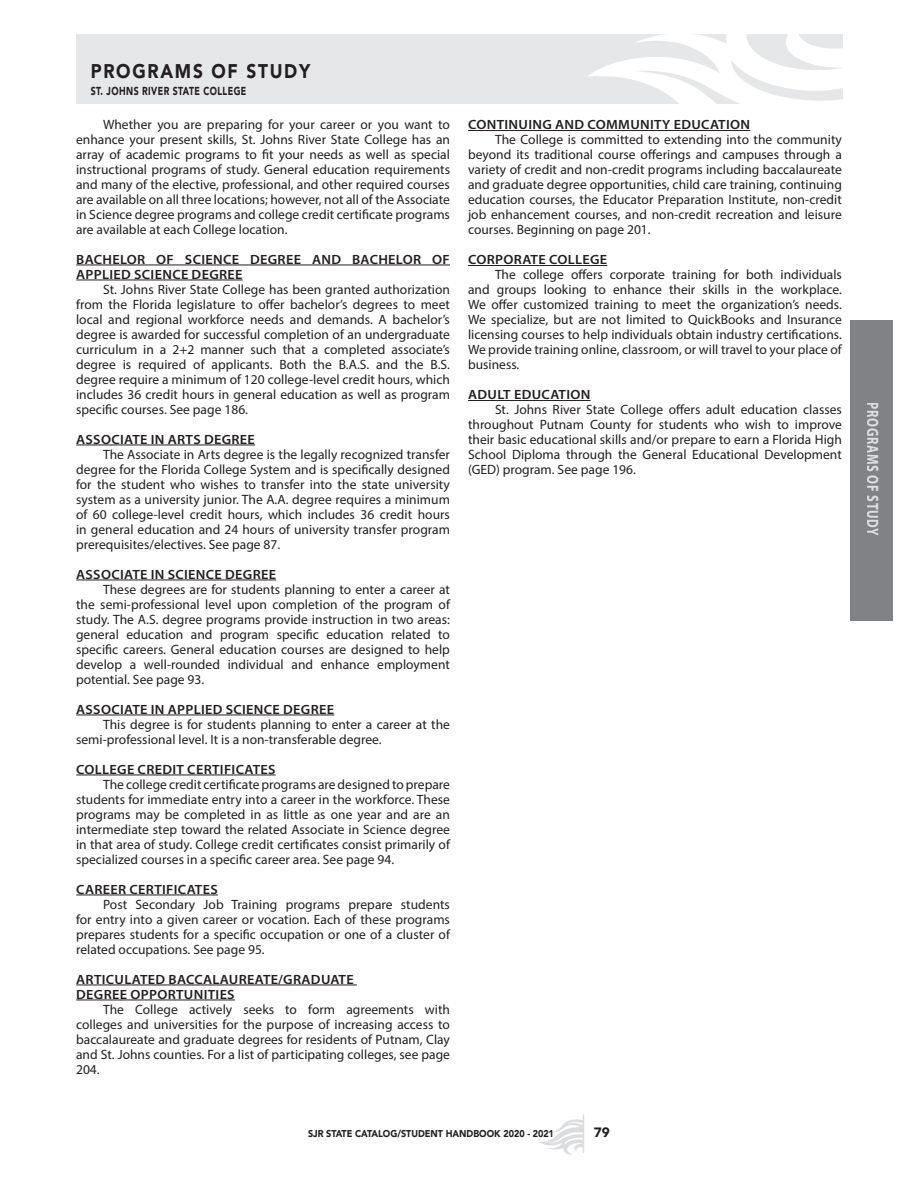
<style>
.page{position:relative;width:918px;height:1188px;background:#fff}
.page>*{position:absolute;margin:0;border:0;box-sizing:border-box;transform-origin:0 0}
.Header_Title_Left{font:900 19.8px "Avenir";letter-spacing:.1em;color:#231f20;scale:.87 1}
.t1{font:700 16.5px "Myriad Pro";letter-spacing:.05em;color:#fff;scale:.75 1}
.Body{font:13.5px/15px "Myriad Pro";color:#231f20;text-align:justify}
.t2{font:900 13.5px "Avenir";color:#231f20}
.Body_Headers{font:600 13.35px/15px "Myriad Pro";letter-spacing:.02em;color:#231f20;scale:1.06 1}
.t3{font:900 11.55px "Avenir";letter-spacing:.05em;color:#231f20;scale:.75 1}
.t4{font:900 9.9px "Avenir";color:#231f20;scale:.91 1}
</style>
<div class="page">
<svg style="left:539px;top:1119px;width:44px;height:36px"></svg>
<hr style="left:583px;top:1114px;width:1px;height:39px;background:#dcdddf">
<div style="left:76px;top:35px;width:766px;height:69px;background:#e6e7e9"></div>
<svg style="left:588px;top:35px;width:254px;height:69px"></svg>
<div style="left:850px;top:320px;width:43px;height:300px;background:#808285"></div>
<hr style="left:76px;top:265px;width:374px;height:1px;background:#231f20">
<hr style="left:76px;top:280px;width:167px;height:1px;background:#231f20">
<hr style="left:76px;top:445px;width:179px;height:1px;background:#231f20">
<hr style="left:76px;top:580px;width:200px;height:1px;background:#231f20">
<hr style="left:76px;top:715px;width:258px;height:1px;background:#231f20">
<hr style="left:76px;top:775px;width:200px;height:1px;background:#231f20">
<hr style="left:76px;top:895px;width:142px;height:1px;background:#231f20">
<hr style="left:76px;top:985px;width:281px;height:1px;background:#231f20">
<hr style="left:76px;top:1000px;width:159px;height:1px;background:#231f20">
<hr style="left:468px;top:130px;width:282px;height:1px;background:#231f20">
<hr style="left:468px;top:265px;width:139px;height:1px;background:#231f20">
<hr style="left:468px;top:400px;width:123px;height:1px;background:#231f20">
<p class="Header_Title_Left" style="left:91px;top:54px;width:254px">PROGRAMS OF STUDY</p>
<p class="t3" style="left:91px;top:81px;width:209px">ST. JOHNS RIVER STATE COLLEGE</p>
<p class="Body" style="left:76px;top:116px;width:375px;text-indent:27px">Whether you are preparing for your career or you want to enhance your present skills, St. Johns River State College has an array of academic programs to fit your needs as well as special instructional programs of study. General education requirements and many of the elective, professional, and other required courses are available on all three locations; however, not all of the Associate in Science degree programs and college credit certificate programs are available at each College location.</p>
<p class="Body_Headers" style="left:76px;top:251px;width:354px">BACHELOR OF SCIENCE DEGREE AND BACHELOR OF<br>APPLIED SCIENCE DEGREE</p>
<p class="Body" style="left:76px;top:281px;width:375px;text-indent:27px">St. Johns River State College has been granted authorization from the Florida legislature to offer bachelor’s degrees to meet local and regional workforce needs and demands. A bachelor’s degree is awarded for successful completion of an undergraduate curriculum in a 2+2 manner such that a completed associate’s degree is required of applicants. Both the B.A.S. and the B.S. degree require a minimum of 120 college-level credit hours, which includes 36 credit hours in general education as well as program specific courses. See page 186.</p>
<p class="Body_Headers" style="left:76px;top:431px;width:170px">ASSOCIATE IN ARTS DEGREE</p>
<p class="Body" style="left:76px;top:446px;width:375px;text-indent:27px">The Associate in Arts degree is the legally recognized transfer degree for the Florida College System and is specifically designed for the student who wishes to transfer into the state university system as a university junior. The A.A. degree requires a minimum of 60 college-level credit hours, which includes 36 credit hours in general education and 24 hours of university transfer program prerequisites/electives. See page 87.</p>
<p class="Body_Headers" style="left:76px;top:566px;width:190px">ASSOCIATE IN SCIENCE DEGREE</p>
<p class="Body" style="left:76px;top:581px;width:375px;text-indent:27px">These degrees are for students planning to enter a career at the semi-professional level upon completion of the program of study. The A.S. degree programs provide instruction in two areas: general education and program specific education related to specific careers. General education courses are designed to help develop a well-rounded individual and enhance employment potential. See page 93.</p>
<p class="Body_Headers" style="left:76px;top:701px;width:245px">ASSOCIATE IN APPLIED SCIENCE DEGREE</p>
<p class="Body" style="left:76px;top:716px;width:375px;text-indent:27px">This degree is for students planning to enter a career at the semi-professional level. It is a non-transferable degree.</p>
<p class="Body_Headers" style="left:76px;top:761px;width:190px">COLLEGE CREDIT CERTIFICATES</p>
<p class="Body" style="left:76px;top:776px;width:375px;text-indent:27px">The college credit certificate programs are designed to prepare students for immediate entry into a career in the workforce. These programs may be completed in as little as one year and are an intermediate step toward the related Associate in Science degree in that area of study. College credit certificates consist primarily of specialized courses in a specific career area. See page 94.</p>
<p class="Body_Headers" style="left:76px;top:881px;width:135px">CAREER CERTIFICATES</p>
<p class="Body" style="left:76px;top:896px;width:375px;text-indent:27px">Post Secondary Job Training programs prepare students for entry into a given career or vocation. Each of these programs prepares students for a specific occupation or one of a cluster of related occupations. See page 95.</p>
<p class="Body_Headers" style="left:76px;top:971px;width:263px">ARTICULATED BACCALAUREATE/GRADUATE</p>
<p class="Body_Headers" style="left:76px;top:986px;width:151px">DEGREE OPPORTUNITIES</p>
<p class="Body" style="left:76px;top:1001px;width:375px;text-indent:27px">The College actively seeks to form agreements with colleges and universities for the purpose of increasing access to baccalaureate and graduate degrees for residents of Putnam, Clay and St. Johns counties. For a list of participating colleges, see page 204.</p>
<p class="Body_Headers" style="left:468px;top:117px;width:267px">CONTINUING AND COMMUNITY EDUCATION</p>
<p class="Body" style="left:468px;top:132px;width:375px;text-indent:27px">The College is committed to extending into the community beyond its traditional course offerings and campuses through a variety of credit and non-credit programs including baccalaureate and graduate degree opportunities, child care training, continuing education courses, the Educator Preparation Institute, non-credit job enhancement courses, and non-credit recreation and leisure courses. Beginning on page 201.</p>
<p class="Body_Headers" style="left:468px;top:252px;width:133px">CORPORATE COLLEGE</p>
<p class="Body" style="left:468px;top:267px;width:375px;text-indent:27px">The college offers corporate training for both individuals and groups looking to enhance their skills in the workplace.<br>We offer customized training to meet the organization’s needs.<br>We specialize, but are not limited to QuickBooks and Insurance licensing courses to help individuals obtain industry certifications.<br>We provide training online, classroom, or will travel to your place of business.</p>
<p class="Body_Headers" style="left:468px;top:387px;width:117px">ADULT EDUCATION</p>
<p class="Body" style="left:468px;top:402px;width:375px;text-indent:27px">St. Johns River State College offers adult education classes throughout Putnam County for students who wish to improve their basic educational skills and/or prepare to earn a Florida High School Diploma through the General Educational Development (GED) program. See page 196.</p>
<p class="t4" style="left:308px;top:1125px;width:272px">SJR STATE CATALOG/STUDENT HANDBOOK 2020 - 2021</p>
<p class="t2" style="left:594px;top:1121px;width:17px">79</p>
<p class="t1" style="left:884px;top:402px;width:179px;rotate:90deg">PROGRAMS OF STUDY</p>
</div>
